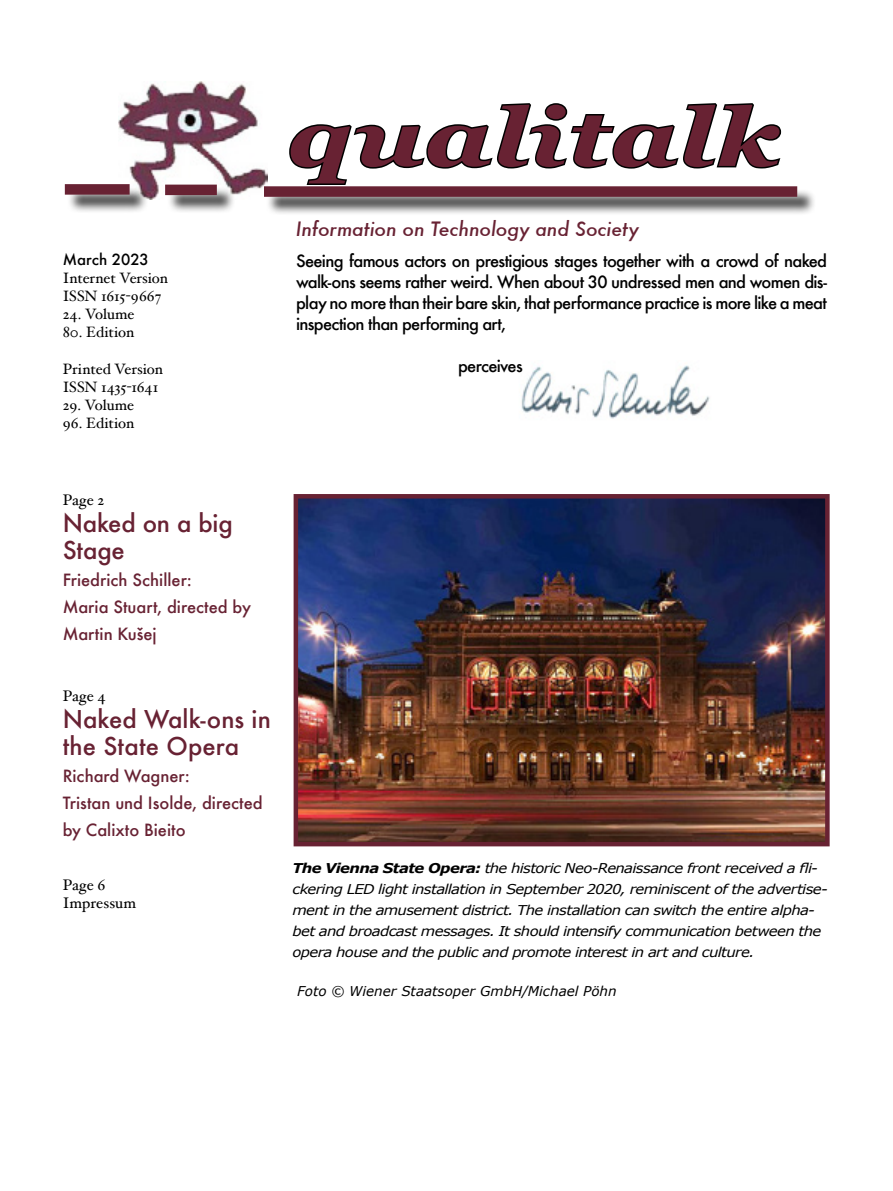
<style>
.page{position:relative;width:893px;height:1191px;background:#fff}
.page>*{position:absolute;margin:0;border:0;box-sizing:border-box;transform-origin:0 0}
.t1{font:italic 700 81px "Georgia";letter-spacing:.01em;color:#682233;scale:1.25 1}
.t2{font:500 24px/27px "Futura";color:#682233}
.t3{font:italic 500 19.35px "Futura";letter-spacing:-.005em;color:#682233}
.t4{font:500 16.5px/21px "Futura";letter-spacing:-.04em;color:#000;text-align:justify}
.t5{font:500 16.5px/27px "Futura";color:#682233}
.t6{font:15.3px/18.3px "Hoefler Text";letter-spacing:.005em;color:#000}
.t7{font:15px/18px "Hoefler Text";letter-spacing:-.005em;color:#000}
.t8{font:500 15px "Futura";color:#000}
.t9{font:italic 13.5px/21px "Verdana";letter-spacing:-.045em;color:#000;scale:1.1 1}
.t10{font:italic 13.5px "Verdana";color:#000}
.s1{font-weight:700}
</style>
<div class="page">
<img style="left:521px;top:365px;width:189px;height:54px">
<img style="left:118px;top:82px;width:150px;height:117px">
<svg style="left:289px;top:103px;width:493px;height:82px"></svg>
<div style="left:267px;top:189px;width:549px;height:27px;background:#000;opacity:.75"></div>
<div style="left:264px;top:186px;width:533px;height:11px;background:#682233"></div>
<div style="left:67px;top:187px;width:81px;height:27px;background:#000;opacity:.75"></div>
<div style="left:65px;top:184px;width:65px;height:11px;background:#682233"></div>
<div style="left:168px;top:187px;width:67px;height:27px;background:#000;opacity:.75"></div>
<div style="left:165px;top:185px;width:52px;height:10px;background:#682233"></div>
<img style="left:299px;top:499px;width:526px;height:342px">
<div style="left:294px;top:494px;width:536px;height:352px;border:4px solid #682233"></div>
<p class="t8" style="left:63px;top:250px;width:88px">March 2023</p>
<p class="t7" style="left:63px;top:269px;width:107px">Internet Version<br>ISSN 1615-9667</p>
<p class="t7" style="left:63px;top:305px;width:73px">24. Volume</p>
<p class="t7" style="left:63px;top:323px;width:73px">80. Edition</p>
<p class="t7" style="left:63px;top:359px;width:102px">Printed Version<br>ISSN 1435-1641</p>
<p class="t7" style="left:63px;top:395px;width:73px">29. Volume</p>
<p class="t7" style="left:63px;top:413px;width:73px">96. Edition</p>
<h1 class="t1" style="left:287px;top:92px;width:396px">qualitalk</h1>
<h3 class="t3" style="left:296px;top:216px;width:344px">Information on Technology and Society</h3>
<p class="t4" style="left:296px;top:250px;width:533px">Seeing famous actors on prestigious stages together with a crowd of naked walk-ons seems rather weird. When about 30 undressed men and women dis&shy;play no more than their bare skin, that performance practice is more like a meat inspection than performing art,</p>
<p class="t4" style="left:458px;top:355px;width:66px">perceives</p>
<p class="t6" style="left:63px;top:490px;width:43px">Page 2</p>
<h2 class="t2" style="left:63px;top:509px;width:171px">Naked on a big<br>Stage</h2>
<p class="t5" style="left:63px;top:566px;width:190px">Friedrich Schiller:<br>Maria Stuart, directed by<br>Martin Kušej</p>
<p class="t6" style="left:63px;top:686px;width:45px">Page 4</p>
<h2 class="t2" style="left:63px;top:705px;width:210px">Naked Walk-ons in the State Opera</h2>
<p class="t5" style="left:63px;top:762px;width:202px">Richard Wagner:<br>Tristan und Isolde, directed by Calixto Bieito</p>
<p class="t6" style="left:63px;top:875px;width:75px">Page 6<br>Impressum</p>
<p class="t9" style="left:292px;top:857px;width:488px"><span class="s1">The Vienna State Opera:</span> the historic Neo-Renaissance front received a fli&shy;ckering LED light installation in September 2020, reminiscent of the advertise&shy;ment in the amusement district. The installation can switch the entire alpha&shy;bet and broadcast messages. It should intensify communication between the opera house and the public and promote interest in art and culture.</p>
<p class="t10" style="left:297px;top:982px;width:321px">Foto © Wiener Staatsoper GmbH/Michael Pöhn</p>
</div>
